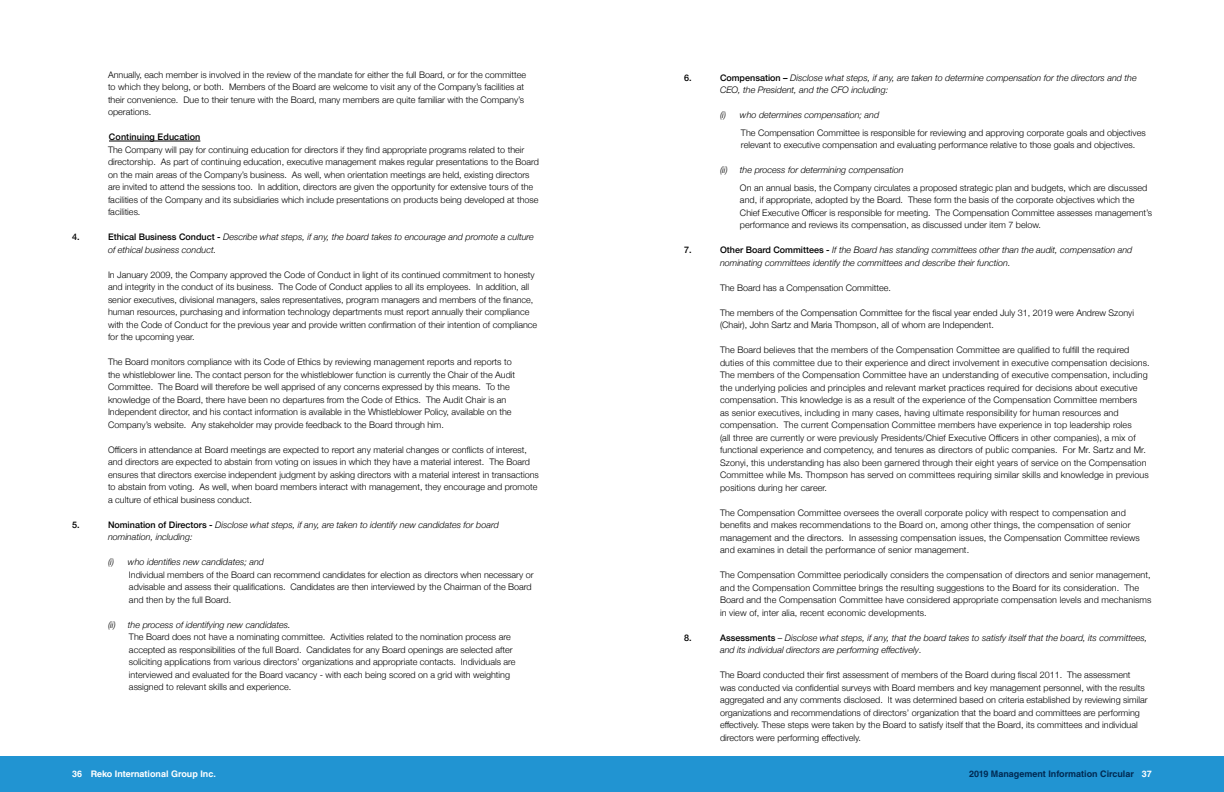
<style>
.page{position:relative;width:1224px;height:792px;background:#fff}
.page>*{position:absolute;margin:0;border:0;box-sizing:border-box;transform-origin:0 0}
.t1{font:300 9px/12.5px "Helvetica Neue";color:#000}
.t2{font:italic 300 9px/12.5px "Helvetica Neue";color:#000}
.t3{font:700 9px "Helvetica LT Std";color:#002a53}
.t4{font:500 9px "Helvetica Neue";letter-spacing:.01em;color:#000}
.t5{font:700 9px "Helvetica LT Std";color:#fff}
.s1{font-weight:500;font-style:normal}
.s2{font-style:normal}
.s3{color:#fff}
</style>
<div class="page">
<div style="left:0;top:756px;width:1224px;height:36px;background:#2194d2"></div>
<hr style="left:109px;top:141px;width:91px;height:1px;background:#000">
<p class="t1" style="left:108px;top:68px;width:420px">Annually, each member is involved in the review of the mandate for either the full Board, or for the committee to which they belong, or both. Members of the Board are welcome to visit any of the Company’s facilities at their convenience. Due to their tenure with the Board, many members are quite familiar with the Company’s operations.</p>
<p class="t4" style="left:109px;top:130px;width:93px">Continuing Education</p>
<p class="t1" style="left:108px;top:143px;width:433px">The Company will pay for continuing education for directors if they find appropriate programs related to their directorship. As part of continuing education, executive management makes regular presentations to the Board on the main areas of the Company’s business. As well, when orientation meetings are held, existing directors are invited to attend the sessions too. In addition, directors are given the opportunity for extensive tours of the facilities of the Company and its subsidiaries which include presentations on products being developed at those facilities.</p>
<p class="t4" style="left:72px;top:230px;width:9px">4.</p>
<p class="t2" style="left:108px;top:230px;width:427px"><span class="s1">Ethical Business Conduct -</span> Describe what steps, if any, the board takes to encourage and promote a culture of ethical business conduct.</p>
<p class="t1" style="left:108px;top:268px;width:431px">In January 2009, the Company approved the Code of Conduct in light of its continued commitment to honesty and integrity in the conduct of its business. The Code of Conduct applies to all its employees. In addition, all senior executives, divisional managers, sales representatives, program managers and members of the finance, human resources, purchasing and information technology departments must report annually their compliance with the Code of Conduct for the previous year and provide written confirmation of their intention of compliance for the upcoming year.</p>
<p class="t1" style="left:108px;top:355px;width:409px">The Board monitors compliance with its Code of Ethics by reviewing management reports and reports to the whistleblower line. The contact person for the whistleblower function is currently the Chair of the Audit Committee. The Board will therefore be well apprised of any concerns expressed by this means. To the knowledge of the Board, there have been no departures from the Code of Ethics. The Audit Chair is an Independent director, and his contact information is available in the Whistleblower Policy, available on the Company’s website. Any stakeholder may provide feedback to the Board through him.</p>
<p class="t1" style="left:108px;top:443px;width:432px">Officers in attendance at Board meetings are expected to report any material changes or conflicts of interest, and directors are expected to abstain from voting on issues in which they have a material interest. The Board ensures that directors exercise independent judgment by asking directors with a material interest in transactions to abstain from voting. As well, when board members interact with management, they encourage and promote a culture of ethical business conduct.</p>
<p class="t4" style="left:72px;top:517px;width:9px">5.</p>
<p class="t2" style="left:108px;top:518px;width:392px"><span class="s1">Nomination of Directors -</span> Disclose what steps, if any, are taken to identify new candidates for board nomination, including:</p>
<p class="t2" style="left:108px;top:555px;width:158px">(i) who identifies new candidates; and</p>
<p class="t1" style="left:129px;top:568px;width:406px">Individual members of the Board can recommend candidates for election as directors when necessary or advisable and assess their qualifications. Candidates are then interviewed by the Chairman of the Board and then by the full Board.</p>
<p class="t2" style="left:108px;top:618px;width:184px">(ii) the process of identifying new candidates.</p>
<p class="t1" style="left:129px;top:630px;width:388px">The Board does not have a nominating committee. Activities related to the nomination process are accepted as responsibilities of the full Board. Candidates for any Board openings are selected after soliciting applications from various directors’ organizations and appropriate contacts. Individuals are interviewed and evaluated for the Board vacancy - with each being scored on a grid with weighting assigned to relevant skills and experience.</p>
<p class="t4" style="left:684px;top:70px;width:9px">6.</p>
<p class="t2" style="left:720px;top:71px;width:418px"><span class="s1">Compensation –</span> Disclose what steps, if any, are taken to determine compensation for the directors and the<br>CEO, the President, and the CFO including:</p>
<p class="t2" style="left:720px;top:108px;width:161px">(i) who determines compensation; and</p>
<p class="t1" style="left:741px;top:126px;width:406px">The Compensation Committee is responsible for reviewing and approving corporate goals and objectives relevant to executive compensation and evaluating performance relative to those goals and objectives.</p>
<p class="t2" style="left:720px;top:163px;width:185px">(ii) the process for determining compensation</p>
<p class="t1" style="left:740px;top:181px;width:414px">On an annual basis, the Company circulates a proposed strategic plan and budgets, which are discussed and, if appropriate, adopted by the Board. These form the basis of the corporate objectives which the Chief Executive Officer is responsible for meeting. The Compensation Committee assesses management’s performance and reviews its compensation, as discussed under item 7 below.</p>
<p class="t4" style="left:684px;top:243px;width:9px">7.</p>
<p class="t2" style="left:720px;top:243px;width:414px"><span class="s1">Other Board Committees -</span> If the Board has standing committees other than the audit, compensation and nominating committees identify the committees and describe their function.</p>
<p class="t1" style="left:720px;top:281px;width:172px">The Board has a Compensation Committee.</p>
<p class="t1" style="left:720px;top:306px;width:416px">The members of the Compensation Committee for the fiscal year ended July 31, 2019 were Andrew Szonyi (Chair), John Sartz and Maria Thompson, all of whom are Independent.</p>
<p class="t1" style="left:720px;top:343px;width:431px">The Board believes that the members of the Compensation Committee are qualified to fulfill the required duties of this committee due to their experience and direct involvement in executive compensation decisions.<br>The members of the Compensation Committee have an understanding of executive compensation, including the underlying policies and principles and relevant market practices required for decisions about executive compensation. This knowledge is as a result of the experience of the Compensation Committee members<br>as senior executives, including in many cases, having ultimate responsibility for human resources and compensation. The current Compensation Committee members have experience in top leadership roles<br>(all three are currently or were previously Presidents/Chief Executive Officers in other companies), a mix of functional experience and competency, and tenures as directors of public companies. For Mr. Sartz and Mr.<br>Szonyi, this understanding has also been garnered through their eight years of service on the Compensation Committee while Ms. Thompson has served on committees requiring similar skills and knowledge in previous positions during her career.</p>
<p class="t1" style="left:720px;top:506px;width:421px">The Compensation Committee oversees the overall corporate policy with respect to compensation and benefits and makes recommendations to the Board on, among other things, the compensation of senior management and the directors. In assessing compensation issues, the Compensation Committee reviews and examines in detail the performance of senior management.</p>
<p class="t1" style="left:720px;top:568px;width:433px">The Compensation Committee periodically considers the compensation of directors and senior management, and the Compensation Committee brings the resulting suggestions to the Board for its consideration. The Board and the Compensation Committee have considered appropriate compensation levels and mechanisms in view of, inter alia, recent economic developments.</p>
<p class="t4" style="left:684px;top:630px;width:9px">8.</p>
<p class="t2" style="left:720px;top:631px;width:429px"><span class="s1">Assessments</span> <span class="s2">–</span> Disclose what steps, if any, that the board takes to satisfy itself that the board, its committees, and its individual directors are performing effectively<span class="s2">.</span></p>
<p class="t1" style="left:720px;top:668px;width:429px">The Board conducted their first assessment of members of the Board during fiscal 2011. The assessment was conducted via confidential surveys with Board members and key management personnel, with the results aggregated and any comments disclosed. It was determined based on criteria established by reviewing similar organizations and recommendations of directors’ organization that the board and committees are performing effectively. These steps were taken by the Board to satisfy itself that the Board, its committees and individual directors were performing effectively.</p>
<p class="t5" style="left:72px;top:769px;width:145px">36 Reko International Group Inc.</p>
<p class="t3" style="left:969px;top:769px;width:184px">2019 Management Information Circular <span class="s3">37</span></p>
</div>
